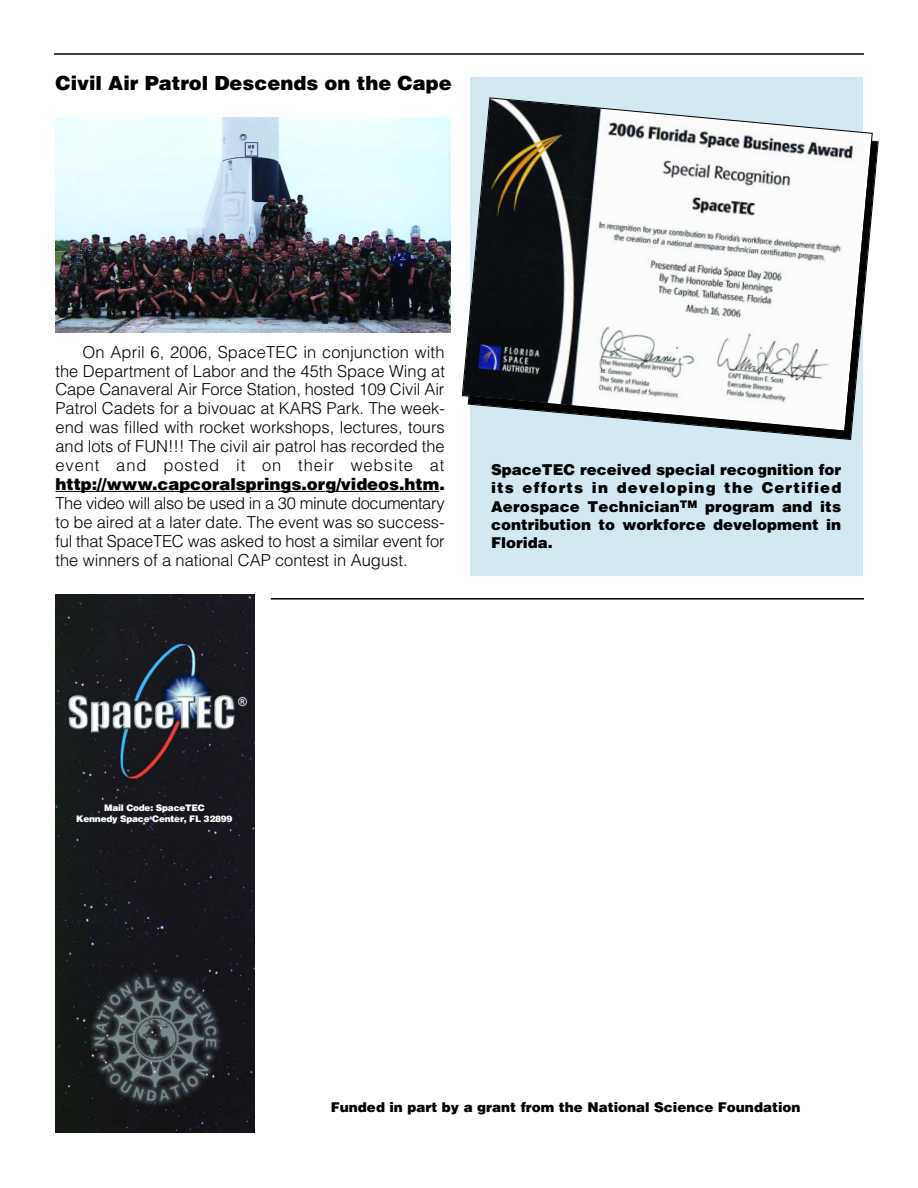
<style>
.page{position:relative;width:918px;height:1188px;background:#fff}
.page>*{position:absolute;margin:0;border:0;box-sizing:border-box;transform-origin:0 0}
.t1{font:900 19.5px "Helvetica";color:#000}
.t2{font:300 16.5px/18.9px "Helvetica";color:#000;text-align:justify}
.t3{font:900 16.5px "Helvetica";letter-spacing:-.005em;color:#000}
.t4{font:900 15px/18px "Helvetica";color:#000;text-align:justify}
.t5{font:900 13.5px "Helvetica";color:#000}
.t6{font:900 9px/10.8px "Helvetica";letter-spacing:-.025em;color:#fff;text-align:center}
</style>
<div class="page">
<img style="left:56px;top:594px;width:199px;height:538px">
<hr style="left:271px;top:598px;width:593px;height:2px;background:#000">
<hr style="left:54px;top:53px;width:810px;height:2px;background:#000">
<img style="left:55px;top:118px;width:396px;height:215px">
<hr style="left:56px;top:491px;width:97px;height:1px;background:#000">
<hr style="left:152px;top:491px;width:173px;height:1px;background:#000">
<hr style="left:325px;top:491px;width:114px;height:1px;background:#000">
<div style="left:470px;top:77px;width:392px;height:499px;background:#d4e8f1"></div>
<svg style="left:765px;top:140px;width:114px;height:300px"></svg>
<svg style="left:462px;top:97px;width:411px;height:335px;background:#b0b3b4"></svg>
<p class="t1" style="left:56px;top:72px;width:398px">Civil Air Patrol Descends on the Cape</p>
<p class="t2" style="left:56px;top:342px;width:391px;text-indent:27px">On April 6, 2006, SpaceTEC in conjunction with the Department of Labor and the 45th Space Wing at Cape Canaveral Air Force Station, hosted 109 Civil Air Patrol Cadets for a bivouac at KARS Park. The week&shy;end was filled with rocket workshops, lectures, tours and lots of FUN!!! The civil air patrol has recorded the event and posted it on their website at</p>
<p class="t3" style="left:56px;top:475px;width:391px">http://www.capcoralsprings.org/videos.htm.</p>
<p class="t2" style="left:56px;top:494px;width:391px">The video will also be used in a 30 minute documentary to be aired at a later date. The event was so success&shy;ful that SpaceTEC was asked to host a similar event for the winners of a national CAP contest in August.</p>
<p class="t4" style="left:491px;top:461px;width:352px">SpaceTEC received special recognition for its efforts in developing the Certified Aerospace Technician<sup>TM</sup> program and its contribution to workforce development in Florida.</p>
<p class="t6" style="left:76px;top:802px;width:158px">Mail Code: SpaceTEC<br>Kennedy Space Center, FL 32899</p>
<p class="t5" style="left:331px;top:1100px;width:471px">Funded in part by a grant from the National Science Foundation</p>
</div>
